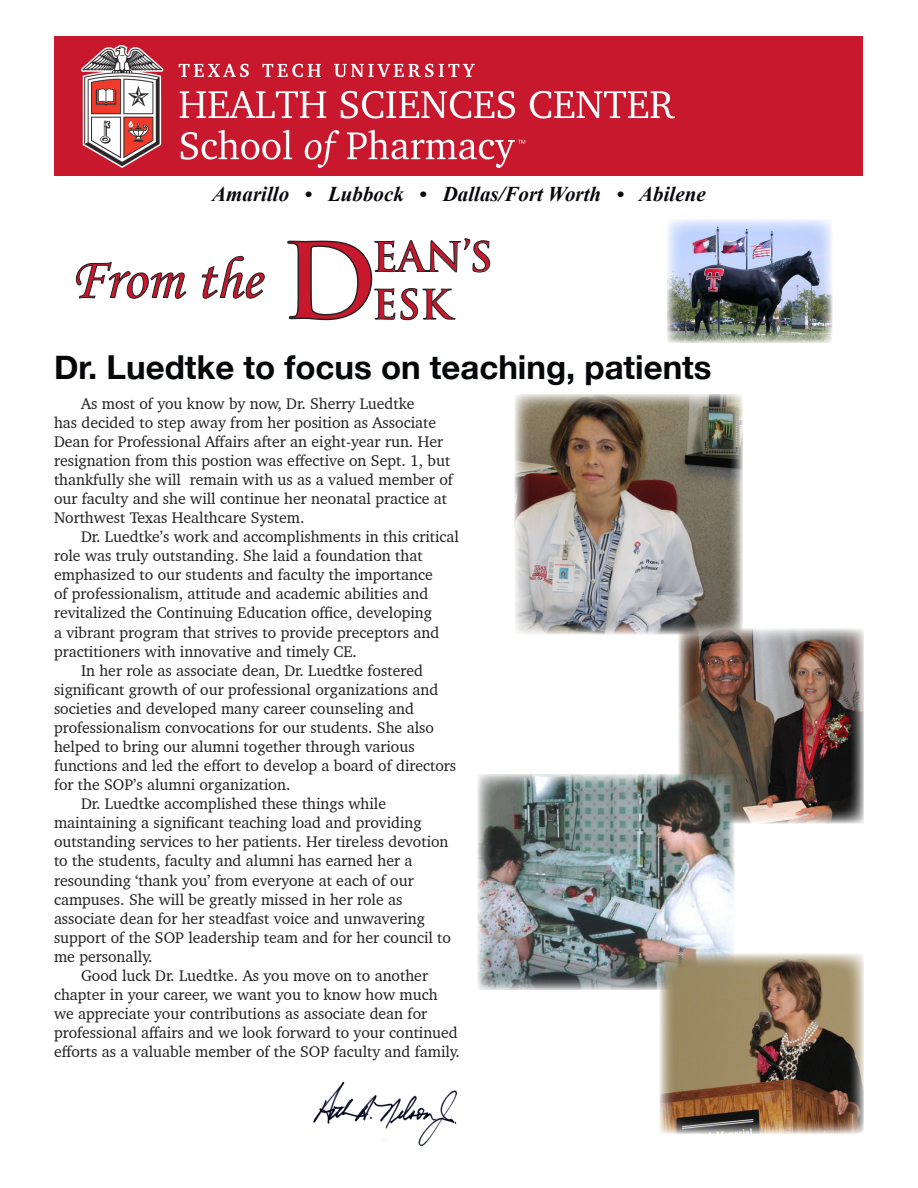
<style>
.page{position:relative;width:918px;height:1188px;background:#fff}
.page>*{position:absolute;margin:0;border:0;box-sizing:border-box;transform-origin:0 0}
.t1{font:700 102.15px "Trajan Pro";color:#c8182d}
.t2{font:59.55px "Monotype Corsiva";color:#c8182d}
.t3{font:700 39.75px "Trajan Pro";color:#c8182d}
.t4{font:700 33px "Helvetica Neue";color:#050608}
.t5{font:italic 700 21px "Times New Roman";color:#08070b}
.Body{font:15.75px/19px "Charter BT Pro";color:#231f20}
</style>
<div class="page">
<div style="left:55px;top:36px;width:808px;height:139px;background:#c8182d"></div>
<img style="left:81px;top:46px;width:594px;height:121px">
<img style="left:667px;top:219px;width:165px;height:124px">
<img style="left:515px;top:394px;width:227px;height:240px">
<svg style="left:287px;top:238px;width:203px;height:83px"></svg>
<svg style="left:76px;top:262px;width:111px;height:37px"></svg>
<svg style="left:201px;top:256px;width:64px;height:43px"></svg>
<img style="left:313px;top:1081px;width:144px;height:66px">
<img style="left:679px;top:629px;width:185px;height:194px">
<img style="left:478px;top:774px;width:256px;height:216px">
<img style="left:660px;top:954px;width:204px;height:180px">
<p class="t5" style="left:212px;top:179px;width:495px">Amarillo • Lubbock • Dallas/Fort Worth • Abilene</p>
<p class="t3" style="left:372px;top:232px;width:122px">EAN’S</p>
<p class="t1" style="left:282px;top:218px;width:97px">D</p>
<p class="t2" style="left:70px;top:243px;width:193px">From the</p>
<p class="t3" style="left:372px;top:280px;width:80px">ESK</p>
<p class="t4" style="left:54px;top:347px;width:659px">Dr. Luedtke to focus on teaching, patients</p>
<p class="Body" style="left:54px;top:394px;width:400px;text-indent:27px">As most of you know by now, Dr. Sherry Luedtke<br>has decided to step away from her position as Associate Dean for Professional Affairs after an eight-year run. Her resignation from this postion was effective on Sept. 1, but thankfully she will remain with us as a valued member of our faculty and she will continue her neonatal practice at Northwest Texas Healthcare System.</p>
<p class="Body" style="left:54px;top:527px;width:407px;text-indent:27px">Dr. Luedtke’s work and accomplishments in this critical role was truly outstanding. She laid a foundation that emphasized to our students and faculty the importance<br>of professionalism, attitude and academic abilities and revitalized the Continuing Education office, developing<br>a vibrant program that strives to provide preceptors and practitioners with innovative and timely CE.</p>
<p class="Body" style="left:54px;top:661px;width:404px;text-indent:27px">In her role as associate dean, Dr. Luedtke fostered significant growth of our professional organizations and societies and developed many career counseling and professionalism convocations for our students. She also helped to bring our alumni together through various functions and led the effort to develop a board of directors for the SOP’s alumni organization.</p>
<p class="Body" style="left:54px;top:794px;width:399px;text-indent:27px">Dr. Luedtke accomplished these things while maintaining a significant teaching load and providing outstanding services to her patients. Her tireless devotion to the students, faculty and alumni has earned her a resounding ‘thank you’ from everyone at each of our campuses. She will be greatly missed in her role as associate dean for her steadfast voice and unwavering support of the SOP leadership team and for her council to me personally.</p>
<p class="Body" style="left:54px;top:966px;width:407px;text-indent:27px">Good luck Dr. Luedtke. As you move on to another chapter in your career, we want you to know how much we appreciate your contributions as associate dean for professional affairs and we look forward to your continued efforts as a valuable member of the SOP faculty and family.</p>
</div>
